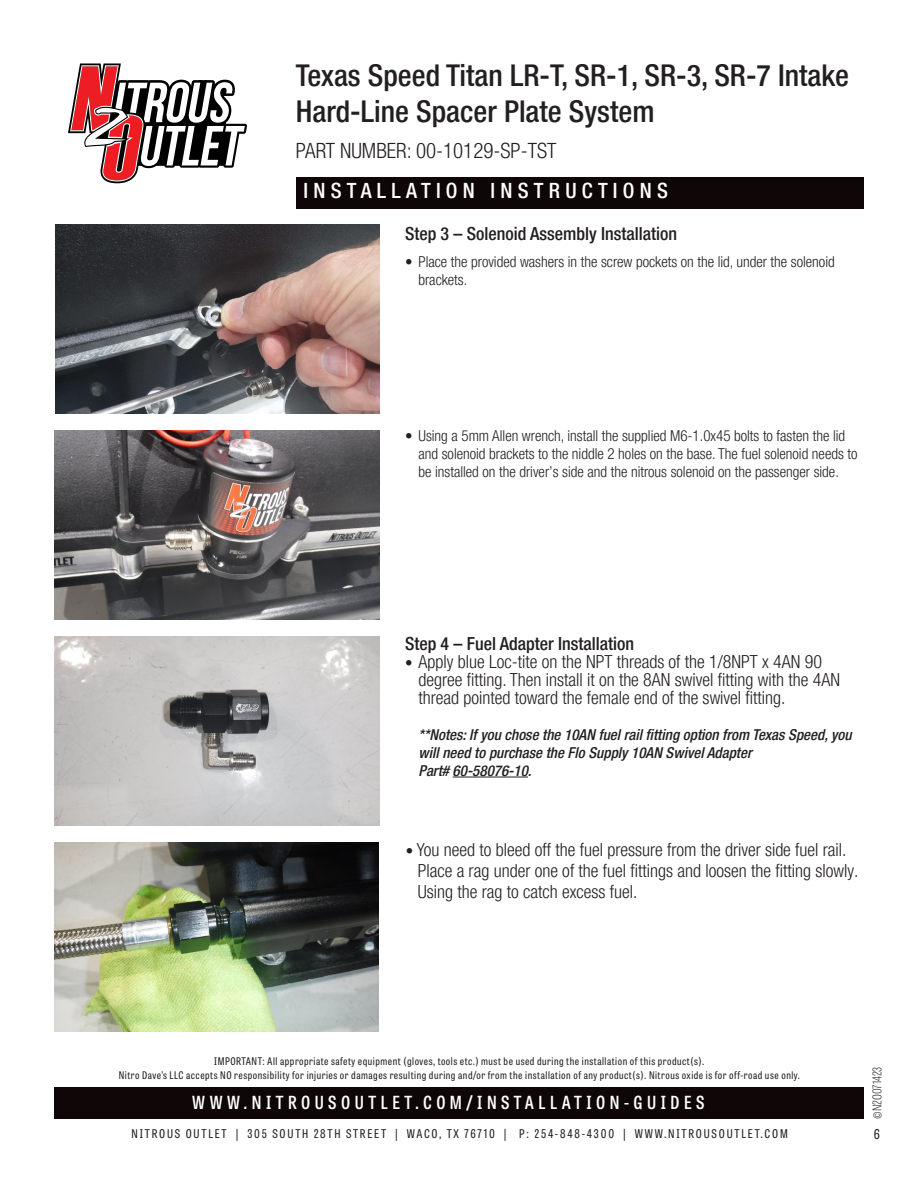
<style>
.page{position:relative;width:918px;height:1188px;background:#fff}
.page>*{position:absolute;margin:0;border:0;box-sizing:border-box;transform-origin:0 0}
.t1{font:500 condensed 30px/36px "Helvetica Neue LT Pro";color:#231f20}
.t2{font:300 condensed 21px "Helvetica Neue LT Pro";color:#231f20}
.t3{font:500 condensed 21px "Helvetica Neue LT Pro";letter-spacing:.25em;color:#fff}
.t4{font:300 condensed 18px/21px "Helvetica Neue LT Pro";color:#231f20}
.t5{font:500 condensed 18px "Helvetica Neue LT Pro";color:#231f20}
.t6{font:600 18px "Tablet Gothic Condensed";letter-spacing:.25em;color:#fff}
.t7{font:300 condensed 15px/18px "Helvetica Neue LT Pro";color:#231f20}
.t8{font:italic 500 condensed 15px/18px "Helvetica Neue LT Pro";color:#231f20}
.t9{font:13.5px "Tablet Gothic Condensed";color:#231f20}
.t10{font:12px "Tablet Gothic Condensed";letter-spacing:.15em;color:#231f20}
.t11{font:100 12px "Tablet Gothic Condensed";color:#231f20}
.t12{font:10.5px/13.5px "Tablet Gothic Condensed";letter-spacing:.05em;color:#231f20;text-align:center}
.s1{font-size:15px}
</style>
<div class="page">
<svg style="left:68px;top:63px;width:179px;height:120px"></svg>
<div style="left:296px;top:177px;width:567px;height:32px;background:#0e0607"></div>
<div style="left:54px;top:1087px;width:810px;height:32px;background:#0e0607"></div>
<img style="left:54px;top:637px;width:325px;height:189px">
<hr style="left:453px;top:777px;width:75px;height:1px;background:#231f20">
<img style="left:54px;top:431px;width:325px;height:189px">
<img style="left:55px;top:225px;width:324px;height:189px">
<img style="left:54px;top:843px;width:325px;height:189px">
<h1 class="t1" style="left:296px;top:57px;width:555px">Texas Speed Titan LR-T, SR-1, SR-3, SR-7 Intake<br>Hard-Line Spacer Plate System</h1>
<p class="t2" style="left:296px;top:139px;width:262px">PART NUMBER: 00-10129-SP-TST</p>
<p class="t3" style="left:304px;top:178px;width:366px">INSTALLATION INSTRUCTIONS</p>
<p class="t5" style="left:405px;top:222px;width:274px">Step 3 – Solenoid Assembly Installation</p>
<p class="t7" style="left:418px;top:252px;width:418px;text-indent:-14px">• Place the provided washers in the screw pockets on the lid, under the solenoid brackets.</p>
<p class="t7" style="left:418px;top:427px;width:441px;text-indent:-14px">• Using a 5mm Allen wrench, install the supplied M6-1.0x45 bolts to fasten the lid and solenoid brackets to the niddle 2 holes on the base. The fuel solenoid needs to be installed on the driver’s side and the nitrous solenoid on the passenger side.</p>
<p class="t5" style="left:405px;top:632px;width:231px">Step 4 – Fuel Adapter Installation</p>
<p class="t4" style="left:405px;top:651px;width:419px"><span class="s1">•</span> Apply blue Loc-tite on the NPT threads of the 1/8NPT x 4AN 90</p>
<p class="t4" style="left:418px;top:670px;width:423px;line-height:18px">degree fitting. Then install it on the 8AN swivel fitting with the 4AN thread pointed toward the female end of the swivel fitting.</p>
<p class="t8" style="left:418px;top:725px;width:435px">**Notes: If you chose the 10AN fuel rail fitting option from Texas Speed, you will need to purchase the Flo Supply 10AN Swivel Adapter</p>
<p class="t8" style="left:418px;top:761px;width:115px">Part# 60-58076-10.</p>
<p class="t4" style="left:418px;top:839px;width:442px;text-indent:-12px"><span class="s1">•</span> You need to bleed off the fuel pressure from the driver side fuel rail.<br>Place a rag under one of the fuel fittings and loosen the fitting slowly.<br>Using the rag to catch excess fuel.</p>
<p class="t12" style="left:119px;top:1054px;width:683px">IMPORTANT: All appropriate safety equipment (gloves, tools etc.) must be used during the installation of this product(s).<br>Nitro Dave’s LLC accepts NO responsibility for injuries or damages resulting during and/or from the installation of any product(s). Nitrous oxide is for off-road use only.</p>
<p class="t6" style="left:192px;top:1090px;width:514px">WWW.NITROUSOUTLET.COM/INSTALLATION-GUIDES</p>
<p class="t10" style="left:132px;top:1125px;width:658px">NITROUS OUTLET | 305 SOUTH 28TH STREET | WACO, TX 76710 | P: 254-848-4300 | WWW.NITROUSOUTLET.COM</p>
<p class="t11" style="left:869px;top:1119px;width:54px;rotate:-90deg">©N2O071423</p>
<p class="t9" style="left:874px;top:1125px;width:8px">6</p>
</div>
